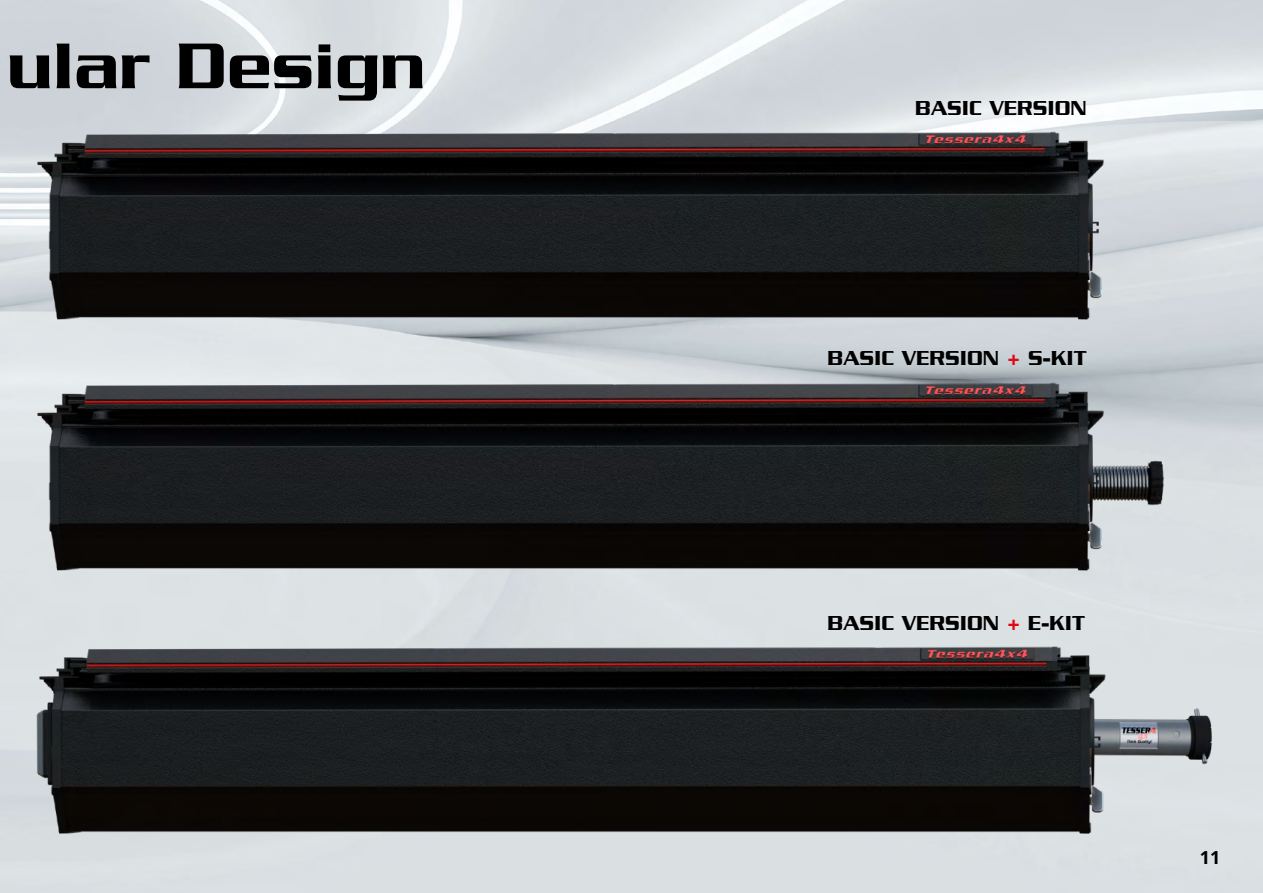
<style>
.page{position:relative;width:1263px;height:893px;background:#fff}
.page>*{position:absolute;margin:0;border:0;box-sizing:border-box;transform-origin:0 0}
.t1{font:500 69.75px "Serpentine";letter-spacing:.01em;color:#000}
.t2{font:500 21.9px "Serpentine";color:#000}
.t3{font:700 18px "Open Sans";color:#000}
.s1{color:#e30613}
</style>
<div class="page">
<img style="left:1124px;top:697px;width:89px;height:79px">
<img style="left:28px;top:118px;width:1077px;height:224px">
<img style="left:29px;top:628px;width:1095px;height:245px">
<img style="left:1105px;top:436px;width:73px;height:80px">
<img style="left:28px;top:369px;width:1077px;height:224px">
<h1 class="t1" style="left:7px;top:27px;width:420px">ular Design</h1>
<p class="t2" style="left:915px;top:95px;width:173px">BASIC VERSION</p>
<p class="t2" style="left:828px;top:346px;width:261px">BASIC VERSION <span class="s1">+</span> S-KIT</p>
<p class="t2" style="left:828px;top:611px;width:259px">BASIC VERSION <span class="s1">+</span> E-KIT</p>
<p class="t3" style="left:1200px;top:845px;width:22px">11</p>
</div>
